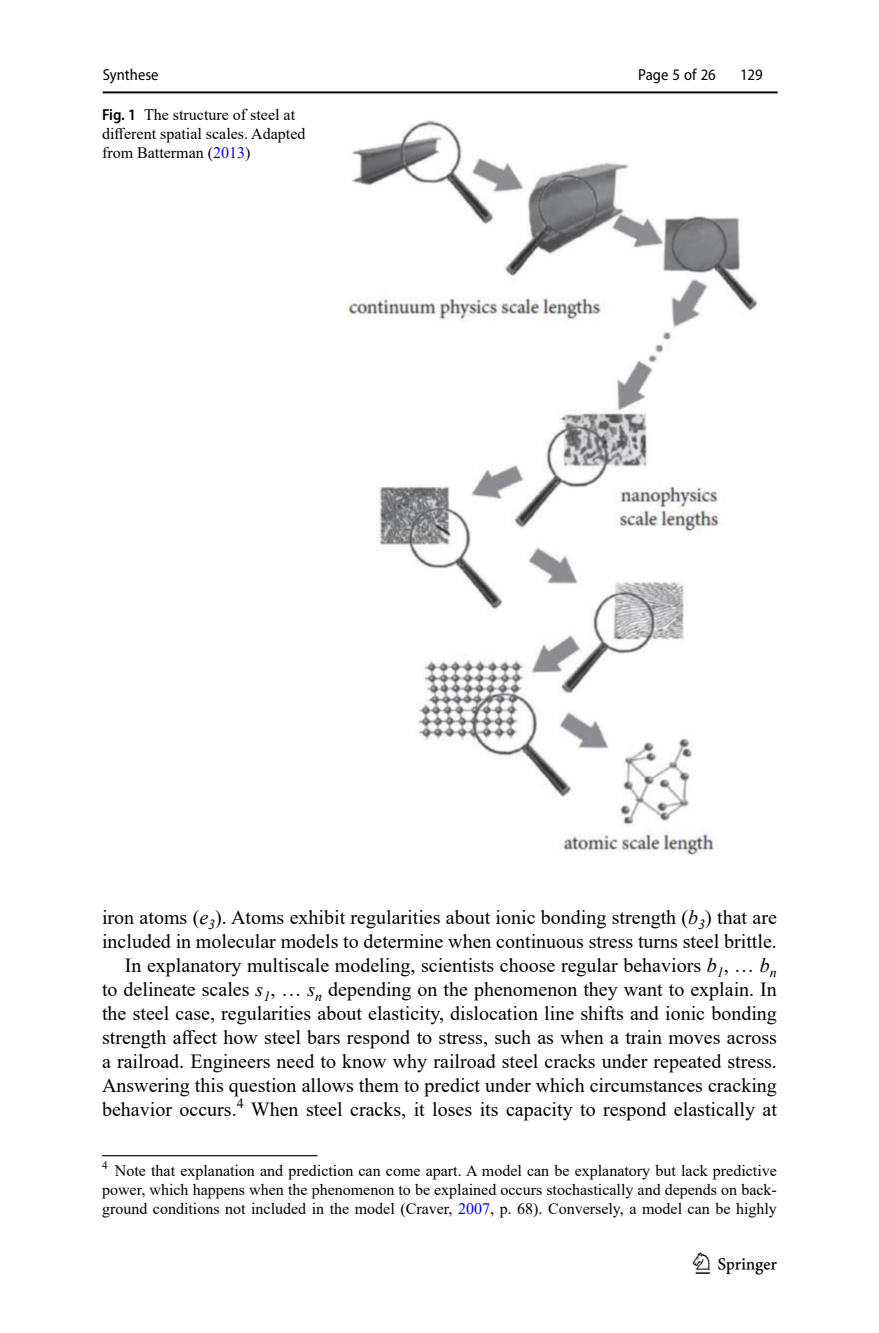
<style>
.page{position:relative;width:879px;height:1333px;background:#fff}
.page>*{position:absolute;margin:0;border:0;box-sizing:border-box;transform-origin:0 0}
.t1{font:30px "Springnew";color:#000}
.Body_Text_Indent{font:20px/24px "Times New Roman";color:#000}
.Footnote{font:16px/19px "Times New Roman";color:#000;text-align:justify}
.Figure_Caption_Side{font:16px/19px "Times New Roman";color:#000}
.t2{font:semi-condensed 16px "Myriad Pro";color:#000}
.s1{font-family:"Myriad Pro";font-weight:600;font-stretch:semi-condensed}
.s2{color:#00f}
.s3{font-style:italic}
</style>
<div class="page">
<hr style="left:103px;top:91px;width:674px;height:2px;background:#000">
<hr style="left:102px;top:1155px;width:215px;height:1px;background:#000">
<img style="left:347px;top:120px;width:411px;height:735px">
<p class="t2" style="left:638px;top:66px;width:79px">Page 5 of 26</p>
<p class="t2" style="left:103px;top:66px;width:57px">Synthese</p>
<p class="t2" style="left:740px;top:66px;width:39px">129 5</p>
<p class="Figure_Caption_Side" style="left:102px;top:104px;width:205px"><span class="s1">Fig. 1</span> The structure of steel at different spatial scales. Adapted from Batterman (<span class="s2">2013</span>)</p>
<p class="Body_Text_Indent" style="left:102px;top:904px;width:676px">iron atoms (<span class="s3">e</span><sub>3</sub>). Atoms exhibit regularities about ionic bonding strength (<span class="s3">b</span><sub>3</sub>) that are included in molecular models to determine when continuous stress turns steel brittle.</p>
<p class="Body_Text_Indent" style="left:102px;top:952px;width:676px;text-align:justify;text-indent:23px">In explanatory multiscale modeling, scientists choose regular behaviors <span class="s3">b</span><sub>1</sub>, … <span class="s3">b</span><sub>n </sub>to delineate scales <span class="s3">s</span><sub>1</sub>, … <span class="s3">s</span><sub>n</sub> depending on the phenomenon they want to explain. In the steel case, regularities about elasticity, dislocation line shifts and ionic bonding strength affect how steel bars respond to stress, such as when a train moves across a railroad. Engineers need to know why railroad steel cracks under repeated stress.<br>Answering this question allows them to predict under which circumstances cracking behavior occurs.<sup>4</sup> When steel cracks, it loses its capacity to respond elastically at</p>
<p class="Footnote" style="left:102px;top:1160px;width:676px"><sup>4</sup> Note that explanation and prediction can come apart. A model can be explanatory but lack predictive power, which happens when the phenomenon to be explained occurs stochastically and depends on back&shy;ground conditions not included in the model (Craver, <span class="s2">2007</span>, p. 68). Conversely, a model can be highly</p>
<h1 class="t1" style="left:696px;top:1246px;width:83px">1 3</h1>
</div>
